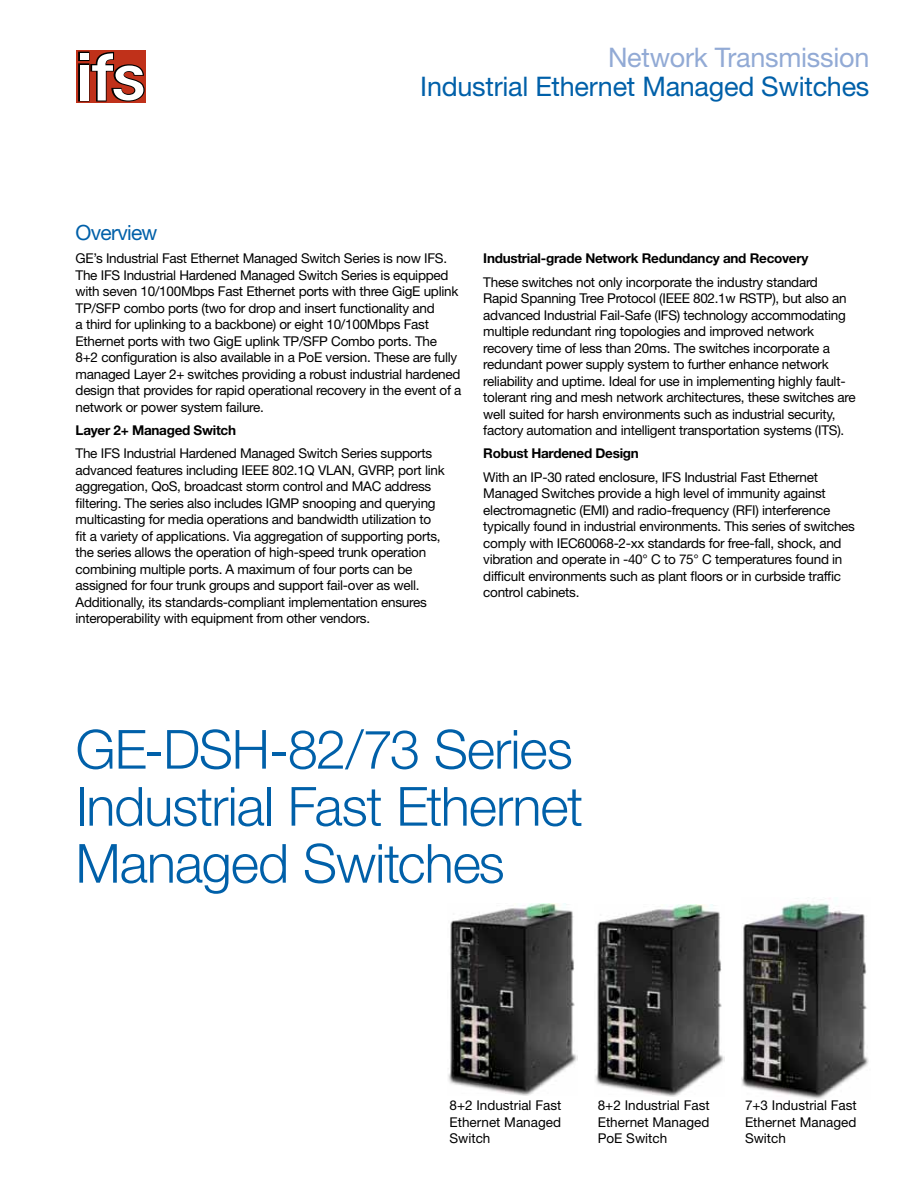
<style>
.page{position:relative;width:918px;height:1188px;background:#fff}
.page>*{position:absolute;margin:0;border:0;box-sizing:border-box;transform-origin:0 0}
.t1{font:300 54px/57px "Helvetica Neue LT Std";letter-spacing:-.02em;color:#0060a9}
.t2{font:27px "Helvetica Neue LT Std";letter-spacing:-.01em;color:#0060a9}
.t3{font:27px "Helvetica Neue LT Std";letter-spacing:-.01em;color:#92aad5}
.t4{font:21px "Helvetica Neue LT Std";letter-spacing:-.035em;color:#0060a9}
.t5{font:13.5px/16.5px "Helvetica Neue LT Std";letter-spacing:-.02em;color:#000}
.t6{font:700 13.5px "Helvetica Neue LT Std";letter-spacing:-.02em;color:#000}
</style>
<div class="page">
<img style="left:448px;top:904px;width:129px;height:192px">
<img style="left:595px;top:904px;width:129px;height:192px">
<img style="left:741px;top:898px;width:128px;height:201px">
<svg style="left:76px;top:50px;width:70px;height:53px"></svg>
<div style="left:78px;top:52px;width:11px;height:9px;border:2px solid #000"></div>
<div style="left:78px;top:63px;width:11px;height:38px;border:2px solid #000"></div>
<div style="left:80px;top:53px;width:8px;height:7px;background:#fff"></div>
<div style="left:80px;top:65px;width:8px;height:35px;background:#fff"></div>
<svg style="left:89px;top:51px;width:57px;height:51px"></svg>
<h2 class="t3" style="left:608px;top:42px;width:263px">Network Transmission</h2>
<h2 class="t2" style="left:420px;top:70px;width:451px">Industrial Ethernet Managed Switches</h2>
<h3 class="t4" style="left:76px;top:220px;width:83px">Overview</h3>
<p class="t5" style="left:76px;top:250px;width:387px">GE’s Industrial Fast Ethernet Managed Switch Series is now IFS.<br>The IFS Industrial Hardened Managed Switch Series is equipped with seven 10/100Mbps Fast Ethernet ports with three GigE uplink TP/SFP combo ports (two for drop and insert functionality and<br>a third for uplinking to a backbone) or eight 10/100Mbps Fast Ethernet ports with two GigE uplink TP/SFP Combo ports. The 8+2 configuration is also available in a PoE version. These are fully managed Layer 2+ switches providing a robust industrial hardened design that provides for rapid operational recovery in the event of a network or power system failure.</p>
<p class="t6" style="left:76px;top:422px;width:162px">Layer 2+ Managed Switch</p>
<p class="t5" style="left:76px;top:445px;width:371px">The IFS Industrial Hardened Managed Switch Series supports advanced features including IEEE 802.1Q VLAN, GVRP, port link aggregation, QoS, broadcast storm control and MAC address filtering. The series also includes IGMP snooping and querying multicasting for media operations and bandwidth utilization to fit a variety of applications. Via aggregation of supporting ports, the series allows the operation of high-speed trunk operation combining multiple ports. A maximum of four ports can be assigned for four trunk groups and support fail-over as well.<br>Additionally, its standards-compliant implementation ensures interoperability with equipment from other vendors.</p>
<p class="t6" style="left:483px;top:250px;width:327px">Industrial-grade Network Redundancy and Recovery</p>
<p class="t5" style="left:483px;top:273px;width:374px">These switches not only incorporate the industry standard Rapid Spanning Tree Protocol (IEEE 802.1w RSTP), but also an advanced Industrial Fail-Safe (IFS) technology accommodating multiple redundant ring topologies and improved network recovery time of less than 20ms. The switches incorporate a redundant power supply system to further enhance network reliability and uptime. Ideal for use in implementing highly fault&shy;tolerant ring and mesh network architectures, these switches are well suited for harsh environments such as industrial security, factory automation and intelligent transportation systems (ITS).</p>
<p class="t6" style="left:483px;top:445px;width:157px">Robust Hardened Design</p>
<p class="t5" style="left:483px;top:468px;width:373px">With an IP-30 rated enclosure, IFS Industrial Fast Ethernet Managed Switches provide a high level of immunity against electromagnetic (EMI) and radio-frequency (RFI) interference typically found in industrial environments. This series of switches comply with IEC60068-2-xx standards for free-fall, shock, and vibration and operate in -40° C to 75° C temperatures found in difficult environments such as plant floors or in curbside traffic control cabinets.</p>
<h1 class="t1" style="left:76px;top:720px;width:509px">GE-DSH-82/73 Series<br>Industrial Fast Ethernet<br>Managed Switches</h1>
<p class="t5" style="left:450px;top:1097px;width:113px;text-align:justify">8+2 Industrial Fast Ethernet Managed Switch</p>
<p class="t5" style="left:598px;top:1097px;width:113px;text-align:justify">8+2 Industrial Fast Ethernet Managed PoE Switch</p>
<p class="t5" style="left:745px;top:1097px;width:113px;text-align:justify">7+3 Industrial Fast Ethernet Managed Switch</p>
</div>
